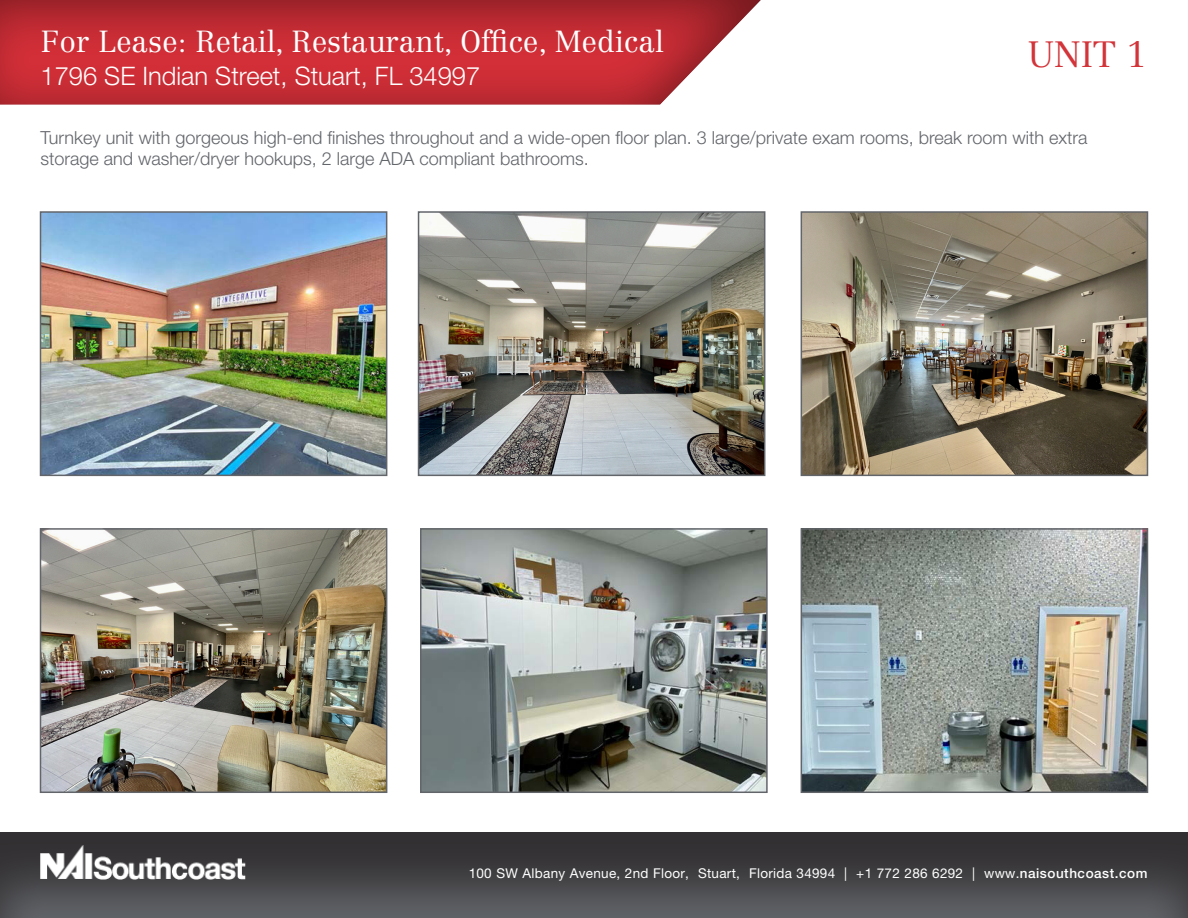
<style>
.page{position:relative;width:1188px;height:918px;background:#fff}
.page>*{position:absolute;margin:0;border:0;box-sizing:border-box;transform-origin:0 0}
.t1{font:300 36px "Centennial LT Std";color:#d23439}
.t2{font:300 30px "Centennial LT Std";color:#fff}
.t3{font:300 25.5px "Helvetica Neue LT Std";color:#fff}
.t4{font:300 18px/21.6px "Helvetica Neue LT Std";color:#62656a}
.t5{font:13.5px "Helvetica Neue LT Std";letter-spacing:.02em;color:#fff}
.s1{font-weight:500}
</style>
<div class="page">
<div style="left:0;top:830px;width:1188px;height:88px;background:#231f20;opacity:.75"></div>
<div style="left:0;top:0;width:762px;height:106px;background:#231f20;opacity:.51"></div>
<img style="left:41px;top:845px;width:205px;height:35px">
<img style="left:43px;top:214px;width:341px;height:259px">
<div style="left:40px;top:211px;width:347px;height:265px;border:2px solid #62656a"></div>
<img style="left:423px;top:531px;width:342px;height:259px">
<div style="left:420px;top:528px;width:348px;height:265px;border:2px solid #62656a"></div>
<img style="left:804px;top:531px;width:341px;height:259px">
<div style="left:801px;top:528px;width:347px;height:265px;border:2px solid #62656a"></div>
<img style="left:43px;top:531px;width:341px;height:259px">
<div style="left:40px;top:528px;width:347px;height:265px;border:2px solid #62656a"></div>
<img style="left:421px;top:214px;width:341px;height:259px">
<div style="left:418px;top:211px;width:347px;height:265px;border:2px solid #62656a"></div>
<img style="left:804px;top:214px;width:341px;height:259px">
<div style="left:801px;top:211px;width:347px;height:265px;border:2px solid #62656a"></div>
<p class="t2" style="left:40px;top:24px;width:624px">For Lease: Retail, Restaurant, Office, Medical</p>
<p class="t3" style="left:40px;top:60px;width:441px">1796 SE Indian Street, Stuart, FL 34997</p>
<p class="t1" style="left:1028px;top:33px;width:121px">UNIT 1</p>
<p class="t4" style="left:40px;top:126px;width:1048px">Turnkey unit with gorgeous high-end finishes throughout and a wide-open floor plan. 3 large/private exam rooms, break room with extra storage and washer/dryer hookups, 2 large ADA compliant bathrooms.</p>
<p class="t5" style="left:469px;top:866px;width:680px">100 SW Albany Avenue, 2nd Floor, Stuart, Florida 34994 | +1 772 286 6292 | www.<span class="s1">naisouthcoast.com</span></p>
</div>
